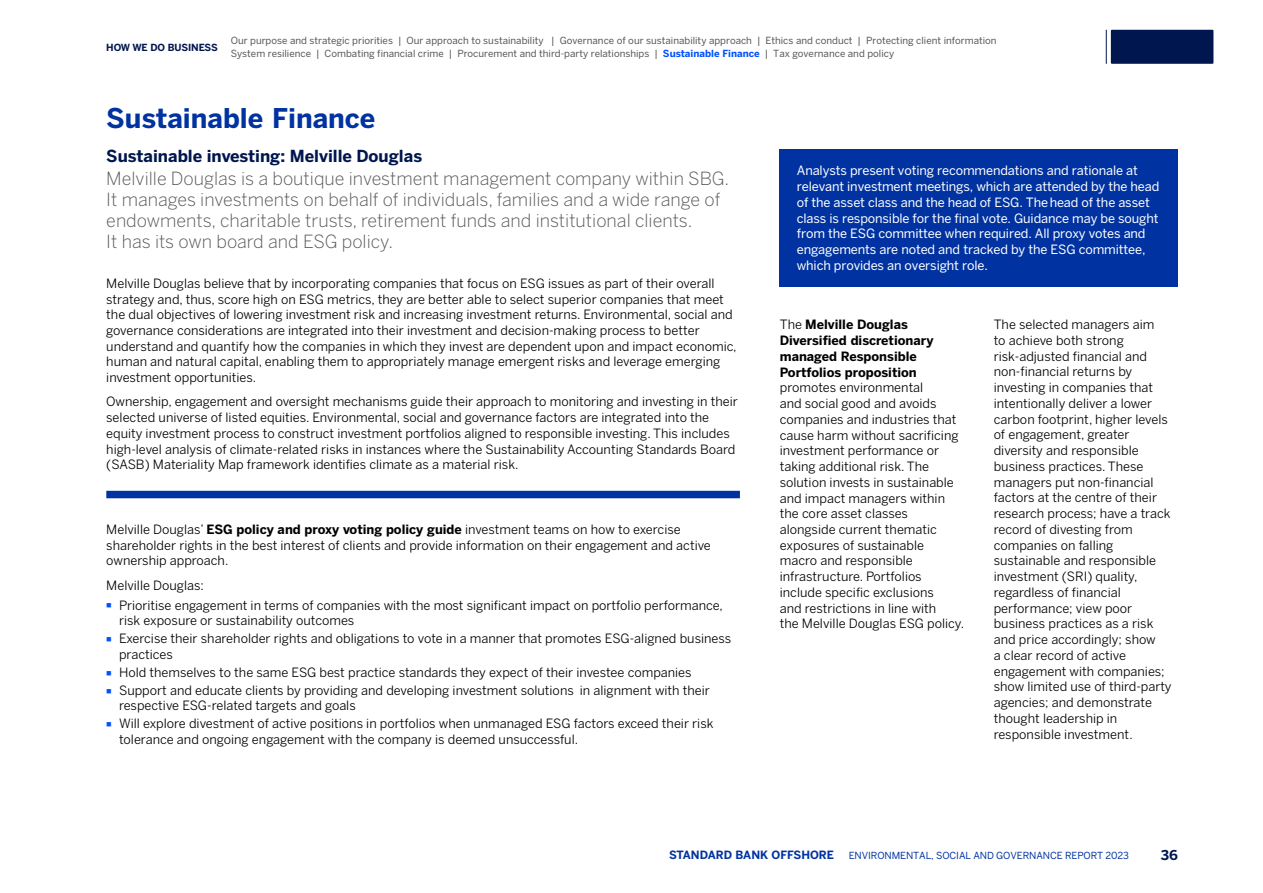
<style>
.page{position:relative;width:1263px;height:893px;background:#fff}
.page>*{position:absolute;margin:0;border:0;box-sizing:border-box;transform-origin:0 0}
.t1{font:700 27px "Benton Sans";color:#0033a1}
.t2{font:300 18px/21px "Benton Sans";color:#575756}
.t3{font:700 16.5px "Benton Sans";color:#00164e}
.t4{font:700 13.5px "Benton Sans";color:#00164e}
.t5{font:12.75px/15.8px "Benton Sans";color:#000}
.t6{font:12.75px/15.8px "Benton Sans";letter-spacing:-.01em;color:#fff}
.t7{font:700 12.75px/15.8px "Benton Sans";color:#000}
.t8{font:700 11.4px "Benton Sans";color:#0033a1}
.t9{font:9.75px/12.8px "Benton Sans";color:#575756}
.t10{font:9.75px "Benton Sans";letter-spacing:-.01em;color:#0033a1}
.t11{font:700 9.75px "Benton Sans";letter-spacing:-.01em;color:#00164e}
.s1{font-weight:700;color:#0051ff}
.s2{font-weight:700}
.s3{font-weight:400}
</style>
<div class="page">
<div style="left:780px;top:149px;width:398px;height:138px;background:#0033a1"></div>
<div style="left:106px;top:491px;width:634px;height:7px;background:#0033a1"></div>
<div style="left:1111px;top:30px;width:102px;height:34px;background:#00164e"></div>
<hr style="left:1106px;top:30px;width:1px;height:34px;background:#00164e">
<p class="t11" style="left:106px;top:41px;width:113px">HOW WE DO BUSINESS</p>
<p class="t9" style="left:231px;top:34px;width:767px">Our purpose and strategic priorities | Our approach to sustainability | Governance of our sustainability approach | Ethics and conduct | Protecting client information<br>System resilience | Combating financial crime | Procurement and third-party relationships | <span class="s1">Sustainable Finance</span> | Tax governance and policy</p>
<h1 class="t1" style="left:106px;top:102px;width:271px">Sustainable Finance</h1>
<p class="t3" style="left:106px;top:146px;width:317px">Sustainable investing: Melville Douglas</p>
<p class="t2" style="left:106px;top:168px;width:624px">Melville Douglas is a boutique investment management company within SBG.<br>It manages investments on behalf of individuals, families and a wide range of endowments, charitable trusts, retirement funds and institutional clients.<br>It has its own board and ESG policy.</p>
<p class="t5" style="left:106px;top:275px;width:632px">Melville Douglas believe that by incorporating companies that focus on ESG issues as part of their overall strategy and, thus, score high on ESG metrics, they are better able to select superior companies that meet the dual objectives of lowering investment risk and increasing investment returns. Environmental, social and governance considerations are integrated into their investment and decision-making process to better understand and quantify how the companies in which they invest are dependent upon and impact economic, human and natural capital, enabling them to appropriately manage emergent risks and leverage emerging investment opportunities.</p>
<p class="t5" style="left:106px;top:394px;width:633px">Ownership, engagement and oversight mechanisms guide their approach to monitoring and investing in their selected universe of listed equities. Environmental, social and governance factors are integrated into the equity investment process to construct investment portfolios aligned to responsible investing. This includes high-level analysis of climate-related risks in instances where the Sustainability Accounting Standards Board (SASB) Materiality Map framework identifies climate as a material risk.</p>
<p class="t5" style="left:106px;top:521px;width:606px">Melville Douglas’ <span class="s2">ESG policy and proxy voting policy guide</span> investment teams on how to exercise shareholder rights in the best interest of clients and provide information on their engagement and active ownership approach.</p>
<p class="t5" style="left:119px;top:575px;width:605px;line-height:20px;text-indent:-13px">Melville Douglas:<br>Prioritise engagement in terms of companies with the most significant impact on portfolio performance,</p>
<p class="t5" style="left:119px;top:612px;width:614px;line-height:17.9px">risk exposure or sustainability outcomes<br>Exercise their shareholder rights and obligations to vote in a manner that promotes ESG-aligned business</p>
<p class="t5" style="left:119px;top:645px;width:592px;line-height:17.9px">practices<br>Hold themselves to the same ESG best practice standards they expect of their investee companies<br>Support and educate clients by providing and developing investment solutions in alignment with their</p>
<p class="t5" style="left:119px;top:697px;width:596px;line-height:17.9px">respective ESG-related targets and goals<br>Will explore divestment of active positions in portfolios when unmanaged ESG factors exceed their risk</p>
<p class="t5" style="left:119px;top:731px;width:461px">tolerance and ongoing engagement with the company is deemed unsuccessful.</p>
<p class="t6" style="left:797px;top:163px;width:364px">Analysts present voting recommendations and rationale at relevant investment meetings, which are attended by the head of the asset class and the head of ESG. The head of the asset class is responsible for the final vote. Guidance may be sought from the ESG committee when required. All proxy votes and engagements are noted and tracked by the ESG committee, which provides an oversight role.</p>
<p class="t7" style="left:780px;top:317px;width:155px"><span class="s3">The</span> Melville Douglas<br>Diversified discretionary managed Responsible<br>Portfolios proposition</p>
<p class="t5" style="left:780px;top:380px;width:186px">promotes environmental<br>and social good and avoids companies and industries that cause harm without sacrificing investment performance or taking additional risk. The solution invests in sustainable and impact managers within the core asset classes alongside current thematic exposures of sustainable macro and responsible infrastructure. Portfolios include specific exclusions<br>and restrictions in line with<br>the Melville Douglas ESG policy.</p>
<p class="t5" style="left:994px;top:317px;width:179px">The selected managers aim<br>to achieve both strong risk‑adjusted financial and non-financial returns by investing in companies that intentionally deliver a lower carbon footprint, higher levels of engagement, greater diversity and responsible business practices. These managers put non-financial factors at the centre of their research process; have a track record of divesting from companies on falling sustainable and responsible investment (SRI) quality, regardless of financial performance; view poor business practices as a risk and price accordingly; show<br>a clear record of active engagement with companies; show limited use of third-party agencies; and demonstrate thought leadership in responsible investment.</p>
<p class="t8" style="left:669px;top:848px;width:167px">STANDARD BANK OFFSHORE</p>
<p class="t10" style="left:849px;top:850px;width:282px">ENVIRONMENTAL, SOCIAL AND GOVERNANCE REPORT 2023</p>
<p class="t4" style="left:1161px;top:847px;width:19px">36</p>
</div>
